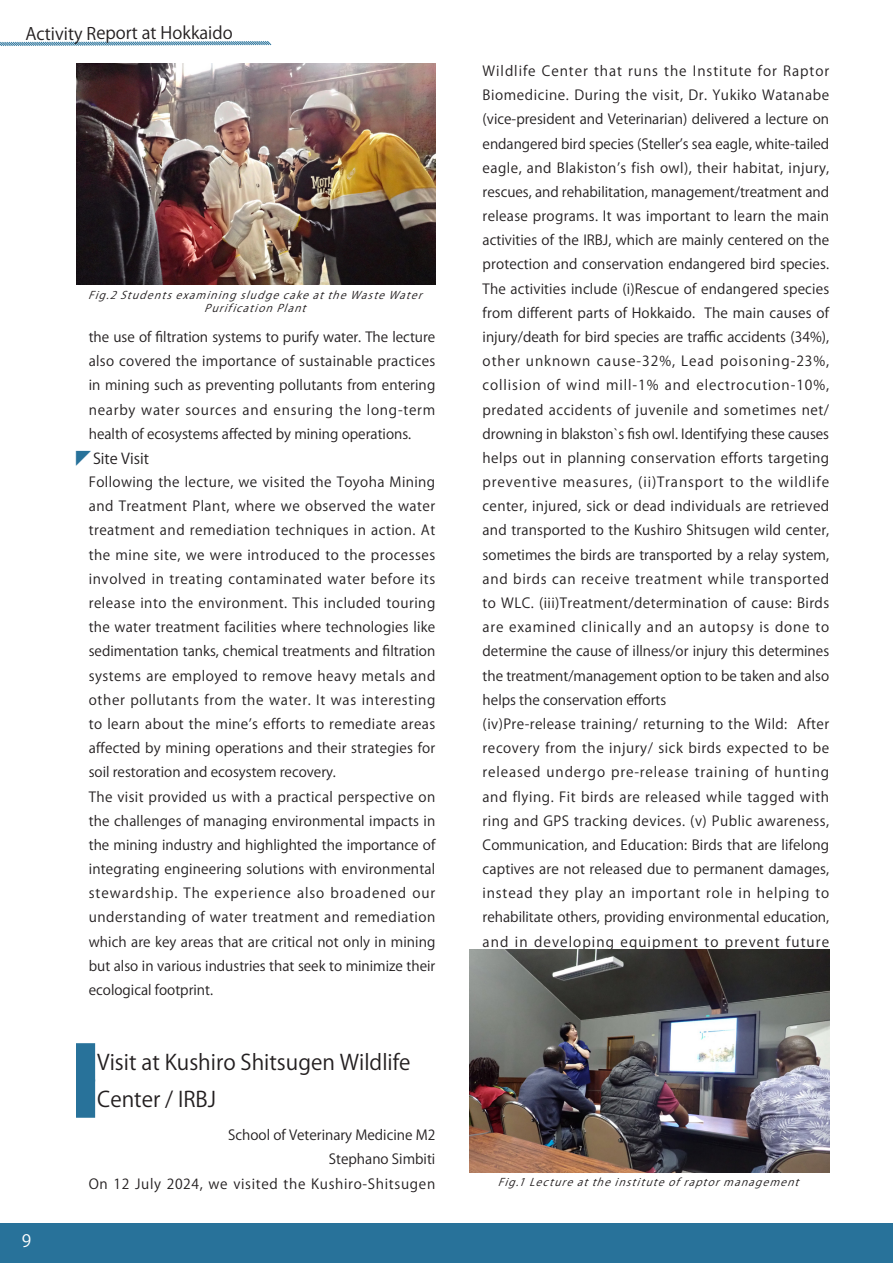
<style>
.page{position:relative;width:893px;height:1263px;background:#fff}
.page>*{position:absolute;margin:0;border:0;box-sizing:border-box;transform-origin:0 0}
.見出し2_blue{font:21.3px "Koz Go Pr 6 N";color:#231f20}
.t1{font:16.95px "Koz Go Pr 6 N";letter-spacing:-.005em;color:#231f20}
.t2{font:16.95px "Koz Go Pr 6 N";color:#fff}
.t3{font:14.85px "Koz Go Pr 6 N";color:#231f20}
.本文２段組{font:13.8px/24.2px "Koz Go Pr 6 N";color:#231f20;text-align:justify}
.レポート本文_所属氏名{font:13.8px "Koz Go Pr 6 N";color:#231f20}
.本文２段組-2{font:13.8px "Koz Go Pr 6 N";letter-spacing:.05em;color:#231f20}
.写真キャプション{font:italic 10.65px/13.8px "Koz Go Pr 6 N";color:#231f20;text-align:center}
.s1{color:#28729a}
</style>
<div class="page">
<svg style="left:0;top:41px;width:272px;height:5px"></svg>
<div style="left:0;top:1223px;width:893px;height:40px;background:#28729a"></div>
<div style="left:76px;top:1043px;width:19px;height:38px;background:#28729a"></div>
<div style="left:76px;top:1079px;width:19px;height:39px;background:#28729a"></div>
<img style="left:77px;top:64px;width:359px;height:221px">
<img style="left:470px;top:950px;width:359px;height:223px">
<p class="t1" style="left:26px;top:24px;width:209px">Activity Report at Hokkaido</p>
<p class="写真キャプション" style="left:88px;top:288px;width:342px">Fig.2 Students examining sludge cake at the Waste Water<br>Purification Plant</p>
<p class="本文２段組" style="left:89px;top:325px;width:348px">the use of filtration systems to purify water. The lecture also covered the importance of sustainable practices in mining such as preventing pollutants from entering nearby water sources and ensuring the long-term health of ecosystems affected by mining operations.</p>
<p class="t3" style="left:76px;top:450px;width:75px"><span class="s1">◤</span>Site Visit</p>
<p class="本文２段組" style="left:89px;top:470px;width:348px">Following the lecture, we visited the Toyoha Mining and Treatment Plant, where we observed the water treatment and remediation techniques in action. At the mine site, we were introduced to the processes involved in treating contaminated water before its release into the environment. This included touring the water treatment facilities where technologies like sedimentation tanks, chemical treatments and filtration systems are employed to remove heavy metals and other pollutants from the water. It was interesting to learn about the mine’s efforts to remediate areas affected by mining operations and their strategies for soil restoration and ecosystem recovery.</p>
<p class="本文２段組" style="left:89px;top:785px;width:348px">The visit provided us with a practical perspective on the challenges of managing environmental impacts in the mining industry and highlighted the importance of integrating engineering solutions with environmental stewardship. The experience also broadened our understanding of water treatment and remediation which are key areas that are critical not only in mining but also in various industries that seek to minimize their ecological footprint.</p>
<p class="t2" style="left:22px;top:1231px;width:11px">9</p>
<p class="見出し2_blue" style="left:97px;top:1050px;width:315px">Visit at Kushiro Shitsugen Wildlife</p>
<p class="見出し2_blue" style="left:97px;top:1087px;width:120px">Center / IRBJ</p>
<p class="レポート本文_所属氏名" style="left:228px;top:1127px;width:209px">School of Veterinary Medicine M2</p>
<p class="レポート本文_所属氏名" style="left:329px;top:1151px;width:108px">Stephano Simbiti</p>
<p class="本文２段組-2" style="left:89px;top:1176px;width:348px">On 12 July 2024, we visited the Kushiro-Shitsugen</p>
<p class="本文２段組" style="left:483px;top:59px;width:348px">Wildlife Center that runs the Institute for Raptor Biomedicine. During the visit, Dr. Yukiko Watanabe (vice-president and Veterinarian) delivered a lecture on endangered bird species (Steller’s sea eagle, white-tailed eagle, and Blakiston’s fish owl), their habitat, injury, rescues, and rehabilitation, management/treatment and release programs. It was important to learn the main activities of the IRBJ, which are mainly centered on the protection and conservation endangered bird species.<br>The activities include (i)Rescue of endangered species from different parts of Hokkaido. The main causes of injury/death for bird species are traffic accidents (34%), other unknown cause-32%, Lead poisoning-23%, collision of wind mill-1% and electrocution-10%, predated accidents of juvenile and sometimes net/ drowning in blakston`s fish owl. Identifying these causes helps out in planning conservation efforts targeting preventive measures, (ii)Transport to the wildlife center, injured, sick or dead individuals are retrieved and transported to the Kushiro Shitsugen wild center, sometimes the birds are transported by a relay system, and birds can receive treatment while transported to WLC. (iii)Treatment/determination of cause: Birds are examined clinically and an autopsy is done to determine the cause of illness/or injury this determines the treatment/management option to be taken and also helps the conservation efforts</p>
<p class="本文２段組" style="left:483px;top:712px;width:348px">(iv)Pre-release training/ returning to the Wild: After recovery from the injury/ sick birds expected to be released undergo pre-release training of hunting and flying. Fit birds are released while tagged with ring and GPS tracking devices. (v) Public awareness, Communication, and Education: Birds that are lifelong captives are not released due to permanent damages, instead they play an important role in helping to rehabilitate others, providing environmental education, and in developing equipment to prevent future</p>
<p class="写真キャプション" style="left:498px;top:1176px;width:309px">Fig.1 Lecture at the institute of raptor management</p>
</div>
